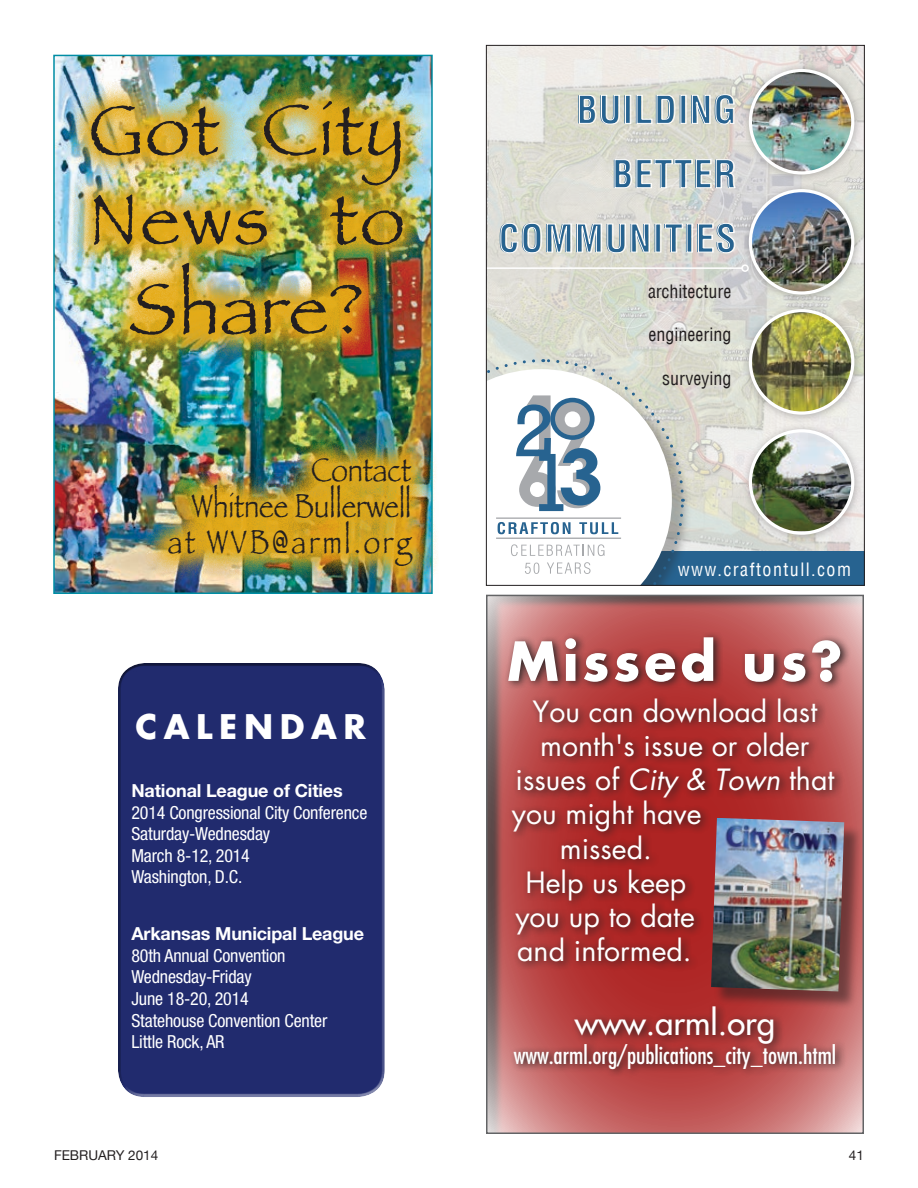
<style>
.page{position:relative;width:918px;height:1188px;background:#fff}
.page>*{position:absolute;margin:0;border:0;box-sizing:border-box;transform-origin:0 0}
.t1{font:74.55px/89.6px "Papyrus";letter-spacing:.025em;color:#231f20;text-align:center}
.t2{font:700 52.5px "Futura";letter-spacing:.075em;color:#fff}
.t3{font:34.35px/36px "Papyrus";color:#231f20;text-align:right;scale:.8 1}
.t4{font:33px "Futura";color:#fff}
.t5{font:700 33px "Futura";letter-spacing:.2em;color:#fff}
.t6{font:28.5px "Futura";color:#fff}
.t7{font:condensed 24px "Futura";color:#fff}
.t8{font:condensed 18px/21.6px "Helvetica Neue";letter-spacing:-.01em;color:#fff}
.t9{font:700 18px "Helvetica Neue";letter-spacing:-.01em;color:#fff}
.t10{font:condensed 18px "Helvetica LT";color:#231f20}
.t11{font:condensed 18px "Helvetica LT";letter-spacing:.08em;color:#fff}
.t12{font:13.5px "Helvetica Neue";color:#231f20}
.s1{font-style:italic}
</style>
<div class="page">
<img style="left:56px;top:58px;width:374px;height:533px">
<div style="left:53px;top:55px;width:380px;height:539px;border:2px solid #008da4"></div>
<img style="left:143px;top:432px;width:295px;height:160px">
<img style="left:65px;top:75px;width:364px;height:286px">
<img style="left:488px;top:47px;width:375px;height:504px">
<div style="left:628px;top:551px;width:236px;height:34px;background:#276390"></div>
<svg style="left:500px;top:223px;width:235px;height:30px;background:#a1b6c2"></svg>
<svg style="left:614px;top:159px;width:121px;height:29px;background:#a1b6c2"></svg>
<svg style="left:578px;top:94px;width:156px;height:30px;background:#9fb5bf"></svg>
<hr style="left:486px;top:267px;width:256px;height:2px;background:#fff">
<div style="left:741px;top:264px;width:8px;height:8px;border:2px solid #fff;border-radius:50%"></div>
<div style="left:486px;top:372px;width:206px;height:213px;background:#231f20;opacity:.3"></div>
<svg style="left:488px;top:358px;width:197px;height:226px"></svg>
<div style="left:742px;top:302px;width:122px;height:122px;background:#231f20;opacity:.3"></div>
<img style="left:750px;top:312px;width:103px;height:101px">
<div style="left:749px;top:309px;width:105px;height:106px;border:3px solid #fff;border-radius:50%"></div>
<div style="left:742px;top:182px;width:122px;height:122px;background:#231f20;opacity:.3"></div>
<img style="left:750px;top:192px;width:103px;height:100px">
<div style="left:749px;top:189px;width:105px;height:106px;border:3px solid #fff;border-radius:50%"></div>
<div style="left:742px;top:422px;width:122px;height:122px;background:#231f20;opacity:.3"></div>
<img style="left:750px;top:431px;width:103px;height:100px">
<div style="left:749px;top:429px;width:105px;height:106px;border:3px solid #fff;border-radius:50%"></div>
<div style="left:742px;top:62px;width:122px;height:122px;background:#231f20;opacity:.3"></div>
<img style="left:750px;top:71px;width:103px;height:102px;border-radius:51px">
<div style="left:749px;top:69px;width:105px;height:106px;border:3px solid #fff;border-radius:50%"></div>
<div style="left:118px;top:661px;width:272px;height:430px;background:#212b6e"></div>
<div style="left:485px;top:593px;width:381px;height:542px;background:#231f20;opacity:.95"></div>
<div style="left:486px;top:595px;width:378px;height:539px;border:2px solid #636466"></div>
<div style="left:504px;top:631px;width:347px;height:447px;background:#231f20;opacity:.92"></div>
<div style="left:713px;top:821px;width:150px;height:189px;background:#231f20;opacity:.5"></div>
<img style="left:711px;top:818px;width:133px;height:173px">
<h1 class="t1" style="left:89px;top:84px;width:318px">Got City<br>News to<br>Share?</h1>
<h3 class="t3" style="left:168px;top:451px;width:306px">Contact<br>Whitnee Bullerwell at WVB@arml.org</h3>
<h3 class="t5" style="left:136px;top:703px;width:232px">Calendar</h3>
<p class="t9" style="left:131px;top:779px;width:213px">National League of Cities</p>
<p class="t8" style="left:131px;top:801px;width:237px">2014 Congressional City Conference<br>Saturday-Wednesday<br>March 8-12, 2014<br>Washington, D.C.</p>
<p class="t9" style="left:131px;top:923px;width:234px">Arkansas Municipal League</p>
<p class="t8" style="left:131px;top:944px;width:197px">80th Annual Convention<br>Wednesday-Friday<br>June 18-20, 2014<br>Statehouse Convention Center<br>Little Rock, AR</p>
<p class="t10" style="left:648px;top:280px;width:85px">architecture</p>
<p class="t10" style="left:649px;top:323px;width:84px">engineering</p>
<p class="t10" style="left:662px;top:367px;width:71px">surveying</p>
<p class="t11" style="left:678px;top:558px;width:175px">www.craftontull.com</p>
<h2 class="t2" style="left:507px;top:625px;width:337px">Missed us?</h2>
<h3 class="t6" style="left:533px;top:692px;width:286px">You can download last</h3>
<h3 class="t6" style="left:540px;top:726px;width:271px">month's issue or older</h3>
<h3 class="t6" style="left:516px;top:760px;width:320px">issues of <span class="s1">City &amp; Town</span> that</h3>
<h3 class="t6" style="left:512px;top:794px;width:191px">you might have</h3>
<h3 class="t6" style="left:560px;top:829px;width:94px">missed.</h3>
<h3 class="t6" style="left:525px;top:863px;width:162px">Help us keep</h3>
<h3 class="t6" style="left:515px;top:897px;width:181px">you up to date</h3>
<h3 class="t6" style="left:517px;top:931px;width:176px">and informed.</h3>
<h3 class="t4" style="left:575px;top:1001px;width:202px">www.arml.org</h3>
<h3 class="t7" style="left:514px;top:1040px;width:324px">www.arml.org/publications_city_town.html</h3>
<p class="t12" style="left:54px;top:1148px;width:106px">FEBRUARY 2014</p>
<p class="t12" style="left:849px;top:1148px;width:17px">41</p>
</div>
